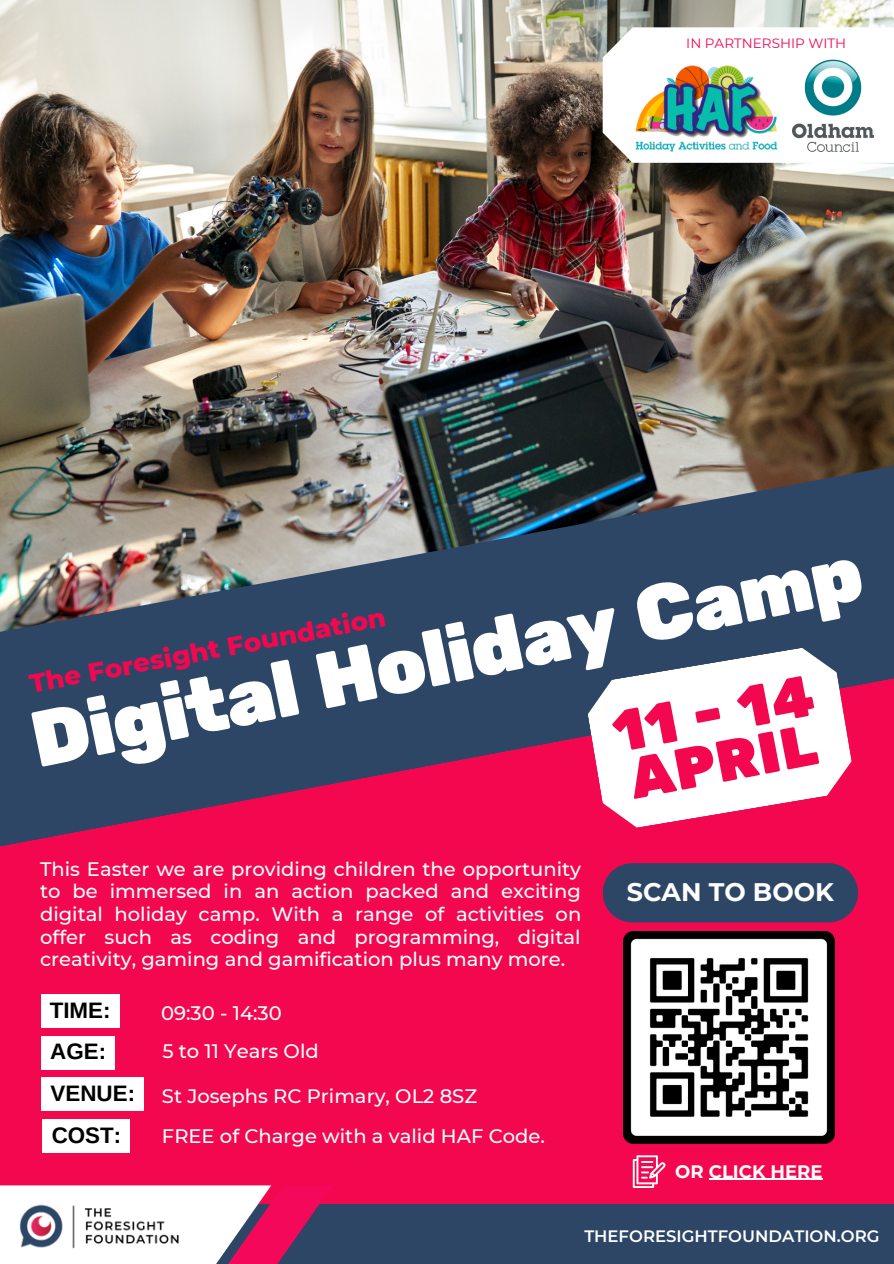
<style>
.page{position:relative;width:894px;height:1264px;background:#fff}
.page>*{position:absolute;margin:0;border:0;box-sizing:border-box;transform-origin:0 0}
.t1{font:78.75px "Rubik One";color:#fff}
.t2{font:58.05px/48.9px "Rubik One";color:#f30850}
.t3{font:800 26.25px "Montserrat";color:#f30850}
.t4{font:700 25.35px "Montserrat";color:#fff}
.t5{font:700 22.35px/41.7px "Arimo";color:#000}
.t6{font:500 19.5px/22.5px "Montserrat";color:#fff}
.t7{font:700 18px "Montserrat";color:#fff}
.t8{font:600 16.5px "Montserrat";color:#fff}
.t9{font:13.5px "Montserrat";color:#f3085a}
.s1{font-family:"Arimo";font-weight:700;font-size:22.35px;color:#000}
</style>
<div class="page">
<img style="left:0;top:0;width:893px;height:457px">
<img style="left:0;top:457px;width:893px;height:211px">
<svg style="left:0;top:668px;width:893px;height:536px;background:#ca1454"></svg>
<svg style="left:587px;top:647px;width:264px;height:180px"></svg>
<div style="left:179px;top:1204px;width:714px;height:59px;background:#2d4666"></div>
<svg style="left:208px;top:1185px;width:124px;height:78px"></svg>
<img style="left:0;top:1185px;width:208px;height:78px">
<svg style="left:602px;top:27px;width:291px;height:136px"></svg>
<img style="left:792px;top:59px;width:81px;height:92px">
<svg style="left:632px;top:1155px;width:33px;height:32px"></svg>
<img style="left:623px;top:931px;width:211px;height:223px">
<div style="left:602px;top:863px;width:255px;height:59px;background:#2d4666"></div>
<img style="left:632px;top:63px;width:148px;height:89px">
<hr style="left:708px;top:1178px;width:114px;height:1px;background:#fff">
<div style="left:41px;top:994px;width:78px;height:33px;background:#fff"></div>
<div style="left:41px;top:1035px;width:74px;height:34px;background:#fff"></div>
<div style="left:42px;top:1077px;width:102px;height:34px;background:#fff"></div>
<div style="left:43px;top:1119px;width:87px;height:33px;background:#fff"></div>
<p class="t9" style="left:686px;top:35px;width:161px">IN PARTNERSHIP WITH</p>
<h1 class="t1" style="left:22px;top:698px;width:848px;rotate:-12deg">Digital Holiday Camp</h1>
<h3 class="t3" style="left:27px;top:669px;width:363px;rotate:-11deg">The Foresight Foundation</h3>
<h2 class="t2" style="left:608px;top:711px;width:207px;rotate:-11deg">11 - 14<br>APRIL</h2>
<p class="t6" style="left:40px;top:857px;width:542px;text-align:justify">This Easter we are providing children the opportunity to be immersed in an action packed and exciting digital holiday camp. With a range of activities on offer such as coding and programming, digital creativity, gaming and gamification plus many more.</p>
<p class="t5" style="left:50px;top:989px;width:62px">TIME:<br>AGE:</p>
<p class="t6" style="left:51px;top:1085px;width:428px"><span class="s1">VENUE:</span> St Josephs RC Primary, OL2 8SZ</p>
<p class="t5" style="left:52px;top:1113px;width:71px">COST:</p>
<p class="t6" style="left:162px;top:1124px;width:384px">FREE of Charge with a valid HAF Code.</p>
<p class="t6" style="left:161px;top:993px;width:159px;line-height:38.4px">09:30 - 14:30<br>5 to 11 Years Old</p>
<p class="t4" style="left:626px;top:876px;width:208px">SCAN TO BOOK</p>
<p class="t7" style="left:675px;top:1160px;width:149px">OR CLICK HERE</p>
<p class="t8" style="left:584px;top:1225px;width:296px">THEFORESIGHTFOUNDATION.ORG</p>
</div>
